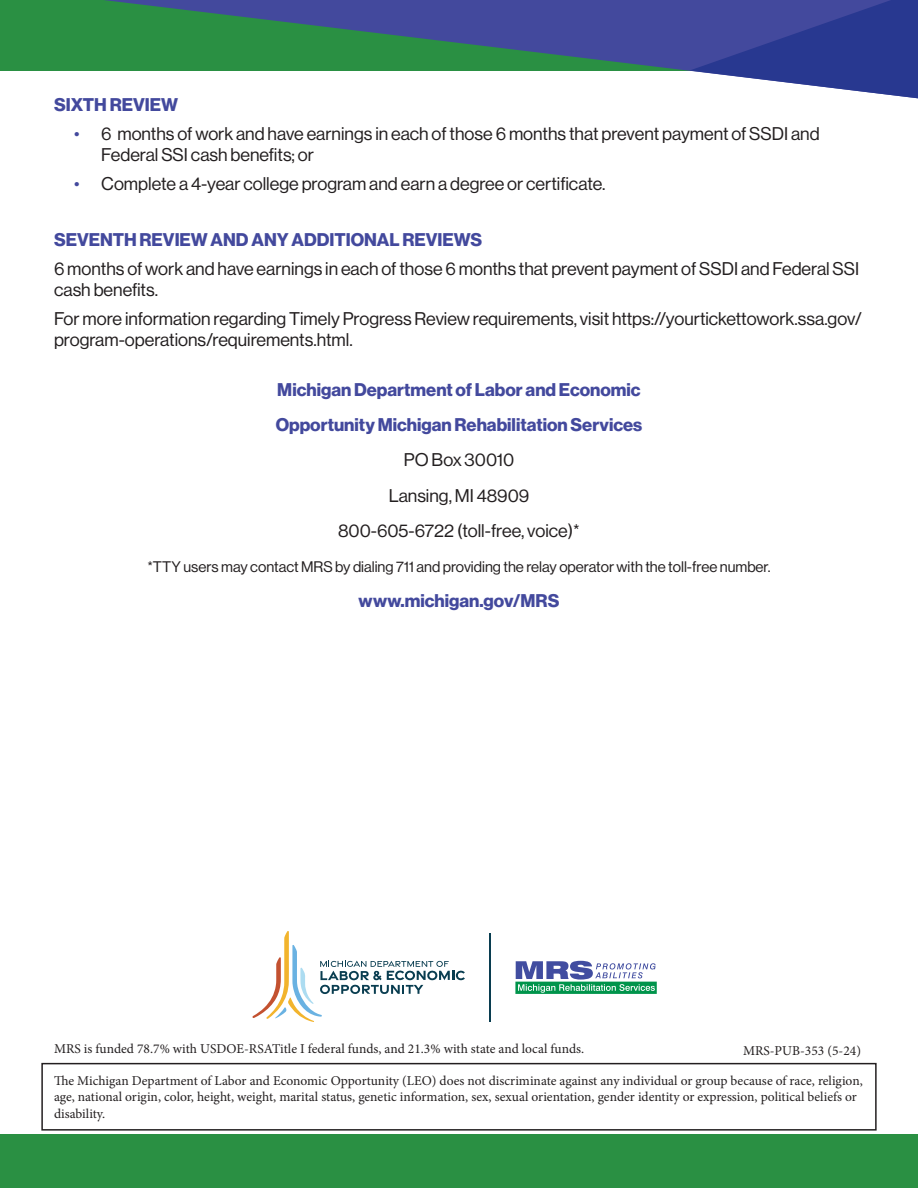
<style>
.page{position:relative;width:918px;height:1188px;background:#fff}
.page>*{position:absolute;margin:0;border:0;box-sizing:border-box;transform-origin:0 0}
.Paragraph_Style_1{font:18px/21.6px "N Haas Grotesk DS Pro 55 Rg";color:#231f20}
.Paragraph_Style_1-2{font:18px "N Haas Grotesk DS Pro 75 Bd";color:#43499d}
.Header_4{font:18px "N Haas Grotesk DS Pro 75 Bd";color:#43499d}
.Paragraph_Style_1-3{font:15px "N Haas Grotesk DS Pro 55 Rg";color:#231f20}
.t1{font:13.5px/16.2px "Minion Pro";color:#231f20}
.s1{color:#43499d}
</style>
<div class="page">
<div style="left:0;top:0;width:918px;height:71px;background:#2a9043"></div>
<svg style="left:104px;top:0;width:585px;height:71px"></svg>
<svg style="left:689px;top:0;width:229px;height:98px;background:#4d58a3"></svg>
<div style="left:41px;top:1063px;width:836px;height:68px;border:2px solid #231f20"></div>
<svg style="left:252px;top:931px;width:213px;height:91px"></svg>
<hr style="left:490px;top:934px;width:1px;height:88px;background:#093d50">
<svg style="left:515px;top:961px;width:142px;height:33px"></svg>
<div style="left:0;top:1134px;width:918px;height:54px;background:#2a9043"></div>
<h4 class="Header_4" style="left:54px;top:95px;width:125px">SIXTH REVIEW</h4>
<p class="Paragraph_Style_1" style="left:101px;top:123px;width:720px;text-indent:-27px"><span class="s1">•</span> 6 months of work and have earnings in each of those 6 months that prevent payment of SSDI and<br>Federal SSI cash benefits; or</p>
<p class="Paragraph_Style_1" style="left:74px;top:173px;width:533px"><span class="s1">•</span> Complete a 4-year college program and earn a degree or certificate.</p>
<h4 class="Header_4" style="left:54px;top:230px;width:430px">SEVENTH REVIEW AND ANY ADDITIONAL REVIEWS</h4>
<p class="Paragraph_Style_1" style="left:54px;top:258px;width:807px">6 months of work and have earnings in each of those 6 months that prevent payment of SSDI and Federal SSI cash benefits.</p>
<p class="Paragraph_Style_1" style="left:54px;top:308px;width:810px">For more information regarding Timely Progress Review requirements, visit https://yourtickettowork.ssa.gov/ program-operations/requirements.html.</p>
<p class="Paragraph_Style_1-2" style="left:277px;top:379px;width:365px">Michigan Department of Labor and Economic</p>
<p class="Paragraph_Style_1-2" style="left:276px;top:414px;width:368px">Opportunity Michigan Rehabilitation Services</p>
<p class="Paragraph_Style_1" style="left:404px;top:449px;width:112px">PO Box 30010</p>
<p class="Paragraph_Style_1" style="left:389px;top:485px;width:142px">Lansing, MI 48909</p>
<p class="Paragraph_Style_1" style="left:338px;top:520px;width:243px">800-605-6722 (toll-free, voice)*</p>
<p class="Paragraph_Style_1-3" style="left:147px;top:558px;width:625px">*TTY users may contact MRS by dialing 711 and providing the relay operator with the toll-free number.</p>
<p class="Paragraph_Style_1-2" style="left:359px;top:590px;width:202px">www.michigan.gov/MRS</p>
<p class="t1" style="left:54px;top:1040px;width:532px">MRS is funded 78.7% with USDOE-RSATitle I federal funds, and 21.3% with state and local funds.</p>
<p class="t1" style="left:54px;top:1073px;width:810px">The Michigan Department of Labor and Economic Opportunity (LEO) does not discriminate against any individual or group because of race, religion, age, national origin, color, height, weight, marital status, genetic information, sex, sexual orientation, gender identity or expression, political beliefs or disability.</p>
<p class="t1" style="left:743px;top:1042px;width:119px">MRS-PUB-353 (5-24)</p>
</div>
